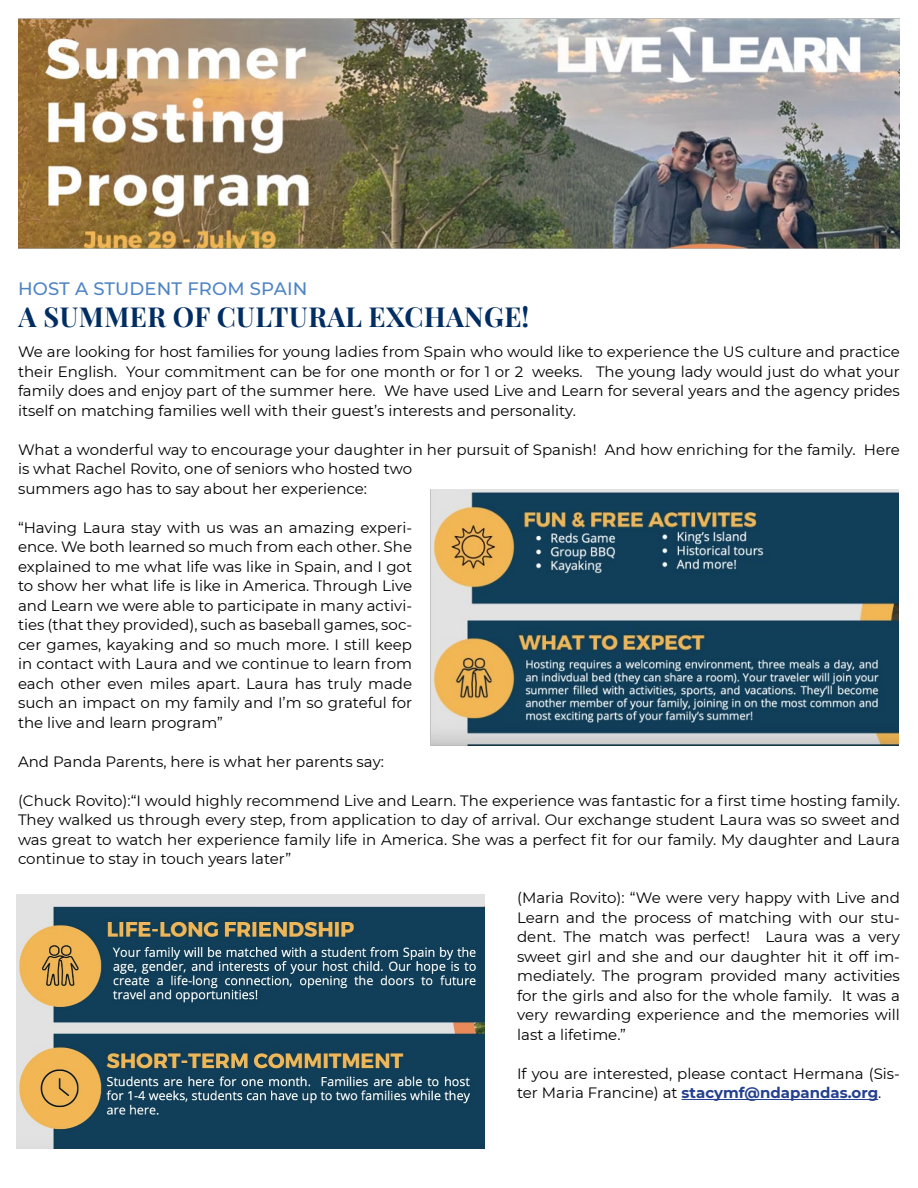
<style>
.page{position:relative;width:918px;height:1188px;background:#fff}
.page>*{position:absolute;margin:0;border:0;box-sizing:border-box;transform-origin:0 0}
.t1{font:27px "Playfair Display";letter-spacing:.02em;color:#002d62}
.t2{font:500 18px "Montserrat";letter-spacing:.01em;color:#4f84c4}
.t3{font:15px/19.5px "Montserrat";color:#000;text-align:justify}
.s1{font-weight:700;color:#25408f}
</style>
<div class="page">
<img style="left:16px;top:894px;width:468px;height:255px">
<img style="left:430px;top:489px;width:468px;height:257px">
<img style="left:18px;top:18px;width:882px;height:231px">
<hr style="left:682px;top:1099px;width:196px;height:1px;background:#25408f">
<p class="t2" style="left:18px;top:276px;width:291px">HOST A STUDENT FROM SPAIN</p>
<h1 class="t1" style="left:19px;top:296px;width:512px">A SUMMER OF CULTURAL EXCHANGE!</h1>
<p class="t3" style="left:18px;top:342px;width:884px">We are looking for host families for young ladies from Spain who would like to experience the US culture and practice their English. Your commitment can be for one month or for 1 or 2 weeks. The young lady would just do what your family does and enjoy part of the summer here. We have used Live and Learn for several years and the agency prides itself on matching families well with their guest’s interests and personality.</p>
<p class="t3" style="left:18px;top:439px;width:884px;text-align:left">What a wonderful way to encourage your daughter in her pursuit of Spanish! And how enriching for the family. Here is what Rachel Rovito, one of seniors who hosted two<br>summers ago has to say about her experience:</p>
<p class="t3" style="left:18px;top:517px;width:396px">“Having Laura stay with us was an amazing experi&shy;ence. We both learned so much from each other. She explained to me what life was like in Spain, and I got to show her what life is like in America. Through Live and Learn we were able to participate in many activi&shy;ties (that they provided), such as baseball games, soc&shy;cer games, kayaking and so much more. I still keep in contact with Laura and we continue to learn from each other even miles apart. Laura has truly made such an impact on my family and I’m so grateful for the live and learn program”</p>
<p class="t3" style="left:18px;top:751px;width:368px">And Panda Parents, here is what her parents say:</p>
<p class="t3" style="left:18px;top:790px;width:884px">(Chuck Rovito):“I would highly recommend Live and Learn. The experience was fantastic for a first time hosting family.<br>They walked us through every step, from application to day of arrival. Our exchange student Laura was so sweet and was great to watch her experience family life in America. She was a perfect fit for our family. My daughter and Laura continue to stay in touch years later”</p>
<p class="t3" style="left:517px;top:888px;width:384px">(Maria Rovito): “We were very happy with Live and Learn and the process of matching with our stu&shy;dent. The match was perfect! Laura was a very sweet girl and she and our daughter hit it off im&shy;mediately. The program provided many activities for the girls and also for the whole family. It was a very rewarding experience and the memories will last a lifetime.”</p>
<p class="t3" style="left:517px;top:1063px;width:384px">If you are interested, please contact Hermana (Sis&shy;ter Maria Francine) at <span class="s1">stacymf@ndapandas.org</span>.</p>
</div>
